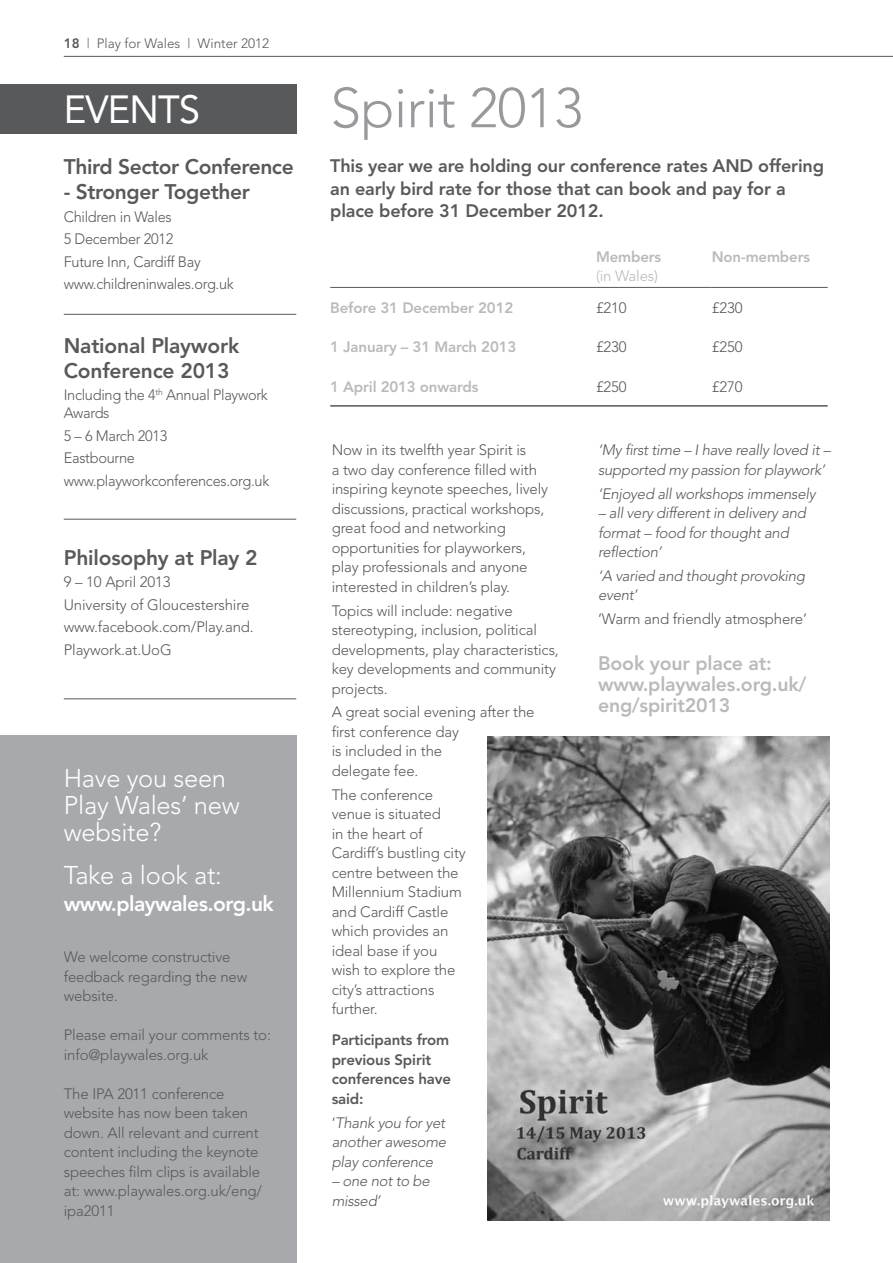
<style>
.page{position:relative;width:893px;height:1263px;background:#fff}
.page>*{position:absolute;margin:0;border:0;box-sizing:border-box;transform-origin:0 0}
.t1{font:300 55.5px "Avenir";letter-spacing:-.01em;color:#97999c}
.t2{font:39px "Avenir";letter-spacing:-.02em;color:#fff}
.t3{font:300 25.5px/27px "Avenir";letter-spacing:-.01em;color:#fff}
.t4{font:800 21px/25.2px "Avenir";letter-spacing:-.01em;color:#58595b}
.t5{font:800 21px "Avenir";letter-spacing:-.025em;color:#fff}
.t6{font:800 19.5px/21px "Avenir";letter-spacing:-.01em;color:#b8babc}
.t7{font:800 18px/22.5px "Avenir";letter-spacing:-.01em;color:#58595b}
.t8{font:300 15px/19.5px "Avenir";letter-spacing:-.01em;color:#58595b}
.t9{font:italic 300 15px/19.5px "Avenir";letter-spacing:-.02em;color:#58595b}
.t10{font:800 15px "Avenir";letter-spacing:-.01em;color:#b8babc}
.t11{font:800 15px/19.5px "Avenir";letter-spacing:-.01em;color:#58595b}
.t12{font:300 15px "Avenir";letter-spacing:-.01em;color:#b8babc}
.t13{font:300 13.5px "Avenir";color:#58595b}
.s1{font-weight:800}
.s2{font-style:normal}
</style>
<div class="page">
<hr style="left:64px;top:56px;width:829px;height:1px;background:#58595b">
<div style="left:0;top:736px;width:296px;height:527px;background:#a7a9ac"></div>
<div style="left:0;top:84px;width:296px;height:49px;background:#58595b"></div>
<hr style="left:64px;top:314px;width:232px;height:1px;background:#58595b">
<hr style="left:64px;top:519px;width:232px;height:1px;background:#58595b">
<hr style="left:64px;top:698px;width:232px;height:1px;background:#58595b">
<img style="left:487px;top:736px;width:342px;height:484px">
<hr style="left:330px;top:287px;width:266px;height:1px;background:#58595b">
<hr style="left:596px;top:287px;width:116px;height:1px;background:#58595b">
<hr style="left:712px;top:287px;width:116px;height:1px;background:#58595b">
<hr style="left:330px;top:406px;width:266px;height:1px;background:#000">
<hr style="left:596px;top:406px;width:116px;height:1px;background:#000">
<hr style="left:712px;top:406px;width:116px;height:1px;background:#000">
<p class="t13" style="left:64px;top:35px;width:207px"><span class="s1">18</span> | Play for Wales | Winter 2012</p>
<h2 class="t2" style="left:64px;top:87px;width:138px">EVENTS</h2>
<h3 class="t4" style="left:64px;top:154px;width:231px">Third Sector Conference</h3>
<h3 class="t4" style="left:64px;top:179px;width:188px">- Stronger Together</h3>
<p class="t8" style="left:64px;top:205px;width:172px;line-height:22.5px">Children in Wales<br>5 December 2012<br>Future Inn, Cardiff Bay www.childreninwales.org.uk</p>
<h3 class="t4" style="left:64px;top:333px;width:177px">National Playwork<br>Conference 2013</h3>
<p class="t8" style="left:64px;top:386px;width:206px;line-height:18px">Including the 4<sup>th</sup> Annual Playwork<br>Awards</p>
<p class="t8" style="left:64px;top:424px;width:207px;line-height:22.5px">5 – 6 March 2013<br>Eastbourne www.playworkconferences.org.uk</p>
<h3 class="t4" style="left:64px;top:545px;width:195px">Philosophy at Play 2</h3>
<p class="t8" style="left:64px;top:571px;width:191px;line-height:22.5px">9 – 10 April 2013<br>University of Gloucestershire www.facebook.com/Play.and.<br>Playwork.at.UoG</p>
<h3 class="t3" style="left:64px;top:765px;width:177px">Have you seen<br>Play Wales’ new website?</h3>
<h3 class="t3" style="left:64px;top:862px;width:160px">Take a look at:</h3>
<h3 class="t5" style="left:64px;top:892px;width:212px">www.playwales.org.uk</h3>
<p class="t8" style="left:64px;top:947px;width:185px">We welcome constructive feedback regarding the new website.</p>
<p class="t8" style="left:64px;top:1025px;width:209px">Please email your comments to: info@playwales.org.uk</p>
<p class="t8" style="left:64px;top:1084px;width:200px">The IPA 2011 conference website has now been taken down. All relevant and current content including the keynote speeches film clips is available at: www.playwales.org.uk/eng/ ipa2011</p>
<h1 class="t1" style="left:330px;top:75px;width:254px">Spirit 2013</h1>
<p class="t7" style="left:330px;top:155px;width:495px">This year we are holding our conference rates AND offering an early bird rate for those that can book and pay for a place before 31 December 2012.</p>
<p class="t10" style="left:596px;top:248px;width:67px">Members</p>
<p class="t12" style="left:596px;top:267px;width:64px">(in Wales)</p>
<p class="t10" style="left:712px;top:248px;width:100px">Non-members</p>
<p class="t10" style="left:330px;top:299px;width:185px">Before 31 December 2012</p>
<p class="t8" style="left:596px;top:298px;width:32px">£210</p>
<p class="t8" style="left:712px;top:298px;width:32px">£230</p>
<p class="t10" style="left:330px;top:338px;width:188px">1 January – 31 March 2013</p>
<p class="t8" style="left:596px;top:337px;width:32px">£230</p>
<p class="t8" style="left:712px;top:337px;width:32px">£250</p>
<p class="t10" style="left:330px;top:378px;width:150px">1 April 2013 onwards</p>
<p class="t8" style="left:596px;top:377px;width:32px">£250</p>
<p class="t8" style="left:712px;top:377px;width:32px">£270</p>
<p class="t8" style="left:332px;top:440px;width:218px">Now in its twelfth year Spirit is<br>a two day conference filled with inspiring keynote speeches, lively discussions, practical workshops, great food and networking opportunities for playworkers, play professionals and anyone interested in children’s play.</p>
<p class="t8" style="left:332px;top:601px;width:229px">Topics will include: negative stereotyping, inclusion, political developments, play characteristics, key developments and community projects.</p>
<p class="t8" style="left:332px;top:702px;width:204px">A great social evening after the first conference day<br>is included in the<br>delegate fee.</p>
<p class="t8" style="left:332px;top:785px;width:136px">The conference venue is situated<br>in the heart of<br>Cardiff’s bustling city centre between the<br>Millennium Stadium and Cardiff Castle which provides an ideal base if you wish to explore the city’s attractions further.</p>
<p class="t11" style="left:332px;top:1030px;width:121px">Participants from previous Spirit conferences have said:</p>
<p class="t9" style="left:332px;top:1113px;width:116px;text-align:justify"><span class="s2">‘</span>Thank you for yet another awesome play conference</p>
<p class="t9" style="left:332px;top:1171px;width:100px">– one not to be missed’</p>
<p class="t9" style="left:598px;top:440px;width:234px">‘My first time – I have really loved it – supported my passion for playwork’</p>
<p class="t9" style="left:598px;top:484px;width:219px">‘Enjoyed all workshops immensely</p>
<p class="t9" style="left:598px;top:503px;width:209px">– all very different in delivery and format – food for thought and reflection’</p>
<p class="t9" style="left:598px;top:566px;width:208px">‘A varied and thought provoking event’</p>
<p class="t8" style="left:598px;top:609px;width:210px">‘Warm and friendly atmosphere’</p>
<h3 class="t6" style="left:598px;top:653px;width:210px">Book your place at: www.playwales.org.uk/ eng/spirit2013</h3>
</div>
